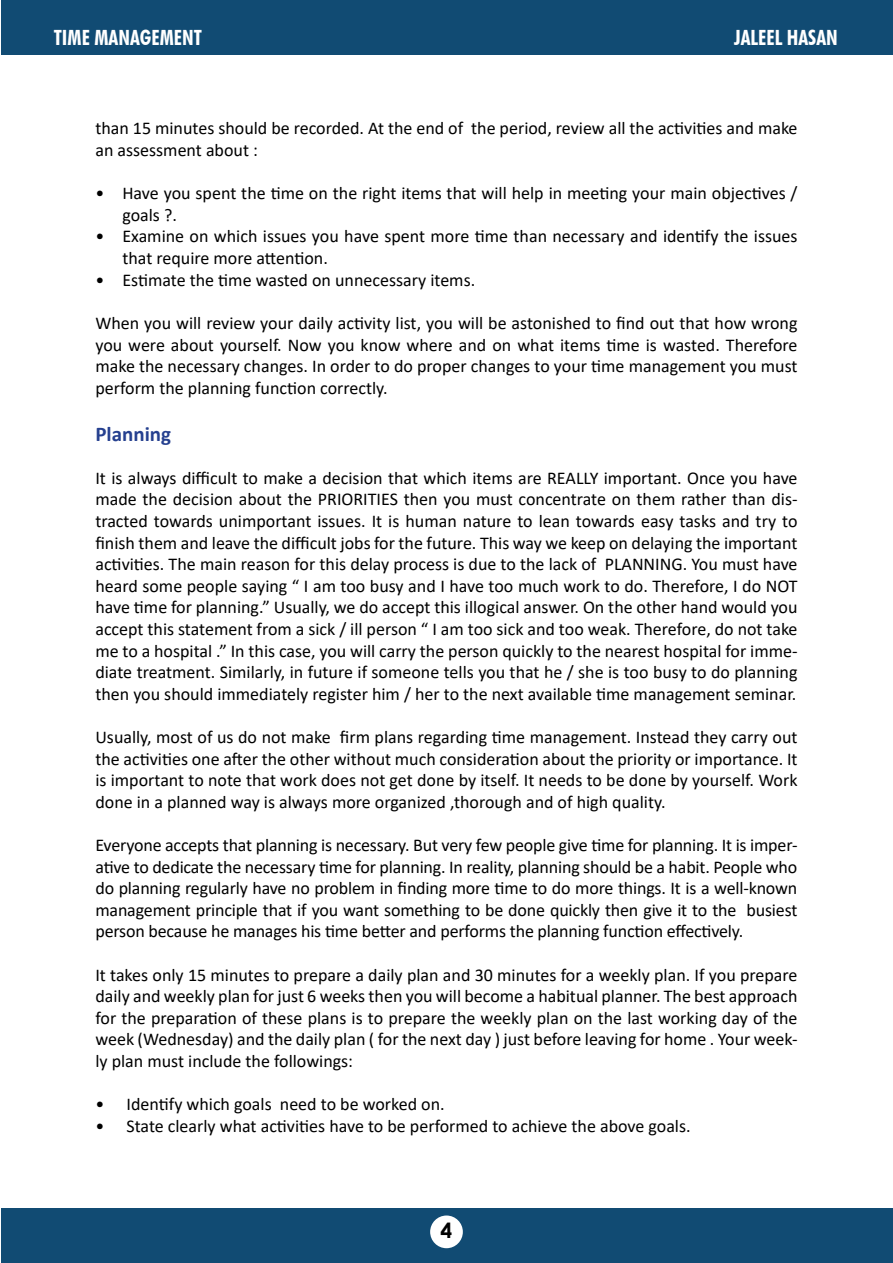
<style>
.page{position:relative;width:893px;height:1263px;background:#fff}
.page>*{position:absolute;margin:0;border:0;box-sizing:border-box;transform-origin:0 0}
.t1{font:700 condensed 21px "Futura BT";color:#fff}
.t2{font:700 21px "Calibri";color:#25408f}
.t3{font:700 21px "Century Gothic";color:#000}
.t4{font:18px/21.6px "Calibri";color:#000;text-align:justify}
</style>
<div class="page">
<div style="left:1px;top:1209px;width:891px;height:54px;background:#114b73"></div>
<div style="left:1px;top:0;width:891px;height:54px;background:#114b73"></div>
<div style="left:430px;top:1215px;width:33px;height:33px;background:#fff;border-radius:50%"></div>
<p class="t1" style="left:54px;top:25px;width:150px">TIME MANAGEMENT</p>
<p class="t1" style="left:734px;top:25px;width:105px">JALEEL HASAN</p>
<p class="t4" style="left:95px;top:117px;width:704px">than 15 minutes should be recorded. At the end of the period, review all the activities and make an assessment about :</p>
<p class="t4" style="left:122px;top:182px;width:677px;text-indent:-27px">• Have you spent the time on the right items that will help in meeting your main objectives / goals ?.</p>
<p class="t4" style="left:122px;top:225px;width:677px;text-indent:-27px">• Examine on which issues you have spent more time than necessary and identify the issues that require more attention.</p>
<p class="t4" style="left:95px;top:268px;width:381px">• Estimate the time wasted on unnecessary items.</p>
<p class="t4" style="left:95px;top:312px;width:704px">When you will review your daily activity list, you will be astonished to find out that how wrong you were about yourself. Now you know where and on what items time is wasted. Therefore make the necessary changes. In order to do proper changes to your time management you must perform the planning function correctly.</p>
<p class="t2" style="left:95px;top:419px;width:77px">Planning</p>
<p class="t4" style="left:95px;top:466px;width:704px">It is always difficult to make a decision that which items are REALLY important. Once you have made the decision about the PRIORITIES then you must concentrate on them rather than dis&shy;tracted towards unimportant issues. It is human nature to lean towards easy tasks and try to finish them and leave the difficult jobs for the future. This way we keep on delaying the important activities. The main reason for this delay process is due to the lack of PLANNING. You must have heard some people saying “ I am too busy and I have too much work to do. Therefore, I do NOT have time for planning.” Usually, we do accept this illogical answer. On the other hand would you accept this statement from a sick / ill person “ I am too sick and too weak. Therefore, do not take me to a hospital .” In this case, you will carry the person quickly to the nearest hospital for imme&shy;diate treatment. Similarly, in future if someone tells you that he / she is too busy to do planning then you should immediately register him / her to the next available time management seminar.</p>
<p class="t4" style="left:95px;top:726px;width:704px">Usually, most of us do not make firm plans regarding time management. Instead they carry out the activities one after the other without much consideration about the priority or importance. It is important to note that work does not get done by itself. It needs to be done by yourself. Work done in a planned way is always more organized ,thorough and of high quality.</p>
<p class="t4" style="left:95px;top:834px;width:704px">Everyone accepts that planning is necessary. But very few people give time for planning. It is imper&shy;ative to dedicate the necessary time for planning. In reality, planning should be a habit. People who do planning regularly have no problem in finding more time to do more things. It is a well-known management principle that if you want something to be done quickly then give it to the busiest person because he manages his time better and performs the planning function effectively.</p>
<p class="t4" style="left:95px;top:963px;width:704px">It takes only 15 minutes to prepare a daily plan and 30 minutes for a weekly plan. If you prepare daily and weekly plan for just 6 weeks then you will become a habitual planner. The best approach for the preparation of these plans is to prepare the weekly plan on the last working day of the week (Wednesday) and the daily plan ( for the next day ) just before leaving for home . Your week&shy;ly plan must include the followings:</p>
<p class="t4" style="left:95px;top:1093px;width:351px">• Identify which goals need to be worked on.</p>
<p class="t4" style="left:95px;top:1114px;width:597px">• State clearly what activities have to be performed to achieve the above goals.</p>
<p class="t3" style="left:441px;top:1215px;width:13px">4</p>
</div>
